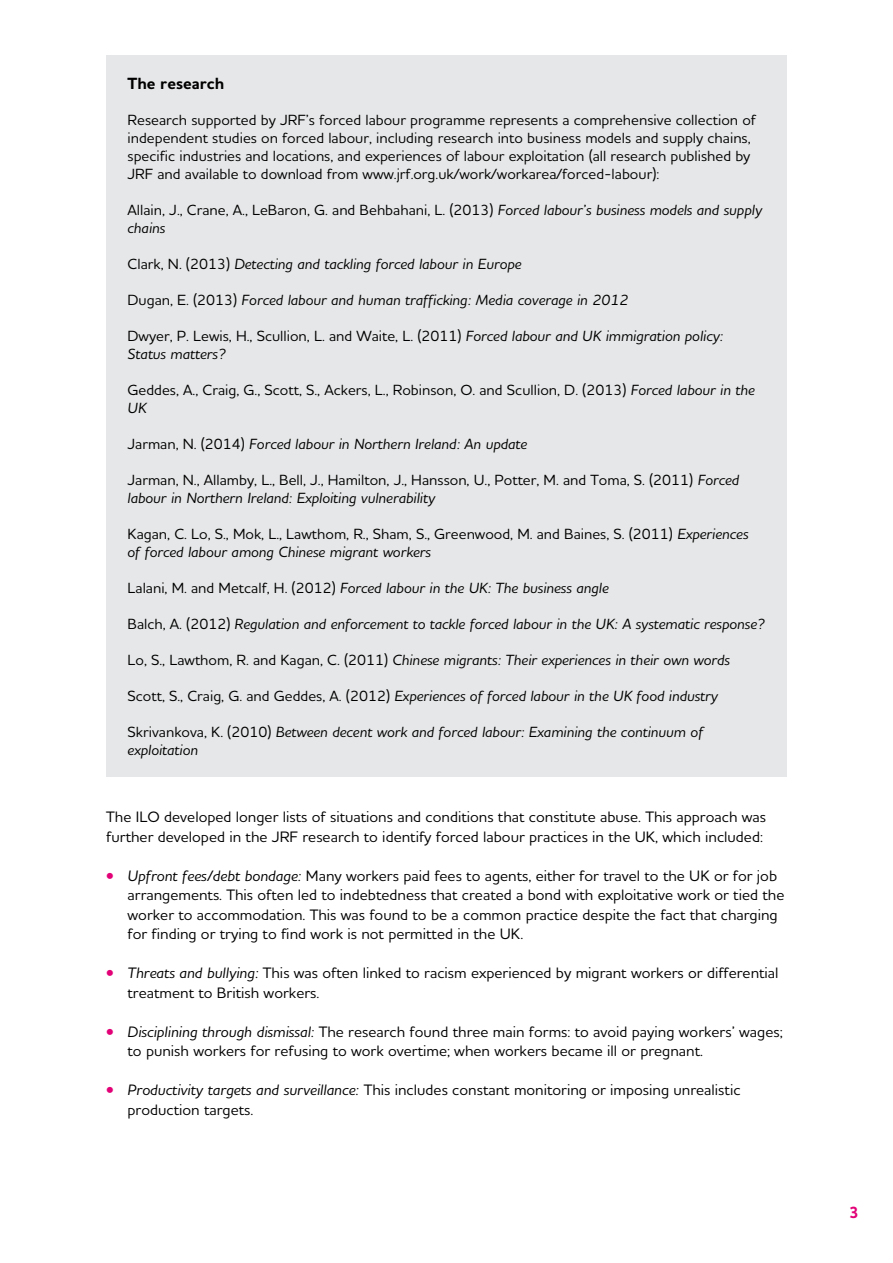
<style>
.page{position:relative;width:893px;height:1263px;background:#fff}
.page>*{position:absolute;margin:0;border:0;box-sizing:border-box;transform-origin:0 0}
.t1{font:700 16.5px "Houschka Alt Pro";color:#000}
.t2{font:700 16.5px "Houschka Alt Pro";color:#e20177}
.t3{font:500 15.3px/19.5px "Houschka Alt Pro";color:#000}
.t4{font:500 15px/18px "Houschka Alt Pro";color:#000}
.t5{font:italic 500 15px/18px "Houschka Alt Pro";color:#000}
.s1{font-style:italic}
.s2{font-style:normal}
.s3{font-weight:700;font-size:15px;color:#e20177}
</style>
<div class="page">
<div style="left:106px;top:55px;width:681px;height:721px;background:#e6e7e8"></div>
<p class="t1" style="left:128px;top:73px;width:98px">The research</p>
<p class="t4" style="left:128px;top:111px;width:630px">Research supported by JRF’s forced labour programme represents a comprehensive collection of independent studies on forced labour, including research into business models and supply chains, specific industries and locations, and experiences of labour exploitation (all research published by JRF and available to download from www.jrf.org.uk/work/workarea/forced-labour):</p>
<p class="t4" style="left:128px;top:201px;width:636px">Allain, J., Crane, A., LeBaron, G. and Behbahani, L. (2013) <span class="s1">Forced labour’s business models and supply chains</span></p>
<p class="t5" style="left:128px;top:255px;width:396px"><span class="s2">Clark, N. (2013)</span> Detecting and tackling forced labour in Europe</p>
<p class="t5" style="left:128px;top:291px;width:502px"><span class="s2">Dugan, E. (2013)</span> Forced labour and human trafficking: Media coverage in 2012</p>
<p class="t5" style="left:128px;top:327px;width:597px"><span class="s2">Dwyer, P. Lewis, H., Scullion, L. and Waite, L. (2011)</span> Forced labour and UK immigration policy:<br>Status matters?</p>
<p class="t4" style="left:128px;top:381px;width:629px">Geddes, A., Craig, G., Scott, S., Ackers, L., Robinson, O. and Scullion, D. (2013) <span class="s1">Forced labour in the<br>UK</span></p>
<p class="t5" style="left:128px;top:435px;width:401px"><span class="s2">Jarman, N. (2014)</span> Forced labour in Northern Ireland: An update</p>
<p class="t4" style="left:128px;top:471px;width:613px">Jarman, N., Allamby, L., Bell, J., Hamilton, J., Hansson, U., Potter, M. and Toma, S. (2011) <span class="s1">Forced labour in Northern Ireland: Exploiting vulnerability</span></p>
<p class="t4" style="left:128px;top:525px;width:622px">Kagan, C. Lo, S., Mok, L., Lawthom, R., Sham, S., Greenwood, M. and Baines, S. (2011) <span class="s1">Experiences of forced labour among Chinese migrant workers</span></p>
<p class="t5" style="left:128px;top:579px;width:483px"><span class="s2">Lalani, M. and Metcalf, H. (2012)</span> Forced labour in the UK: The business angle</p>
<p class="t5" style="left:128px;top:615px;width:639px"><span class="s2">Balch, A. (2012)</span> Regulation and enforcement to tackle forced labour in the UK: A systematic response?</p>
<p class="t5" style="left:128px;top:651px;width:604px"><span class="s2">Lo, S., Lawthom, R. and Kagan, C. (2011)</span> Chinese migrants: Their experiences in their own words</p>
<p class="t5" style="left:128px;top:687px;width:592px"><span class="s2">Scott, S., Craig, G. and Geddes, A. (2012)</span> Experiences of forced labour in the UK food industry</p>
<p class="t5" style="left:128px;top:723px;width:577px"><span class="s2">Skrivankova, K. (2010)</span> Between decent work and forced labour: Examining the continuum of exploitation</p>
<p class="t3" style="left:106px;top:807px;width:661px">The ILO developed longer lists of situations and conditions that constitute abuse. This approach was further developed in the JRF research to identify forced labour practices in the UK, which included:</p>
<p class="t3" style="left:128px;top:865px;width:658px;text-indent:-21px"><span class="s3">•</span> <span class="s1">Upfront fees/debt bondage:</span> Many workers paid fees to agents, either for travel to the UK or for job arrangements. This often led to indebtedness that created a bond with exploitative work or tied the worker to accommodation. This was found to be a common practice despite the fact that charging for finding or trying to find work is not permitted in the UK.</p>
<p class="t3" style="left:128px;top:963px;width:653px;text-indent:-21px"><span class="s3">•</span> <span class="s1">Threats and bullying:</span> This was often linked to racism experienced by migrant workers or differential treatment to British workers.</p>
<p class="t3" style="left:128px;top:1021px;width:657px;text-indent:-21px"><span class="s3">•</span> <span class="s1">Disciplining through dismissal:</span> The research found three main forms: to avoid paying workers’ wages; to punish workers for refusing to work overtime; when workers became ill or pregnant.</p>
<p class="t3" style="left:128px;top:1080px;width:614px;text-indent:-21px"><span class="s3">•</span> <span class="s1">Productivity targets and surveillance:</span> This includes constant monitoring or imposing unrealistic production targets.</p>
<p class="t2" style="left:849px;top:1202px;width:11px">3</p>
</div>
